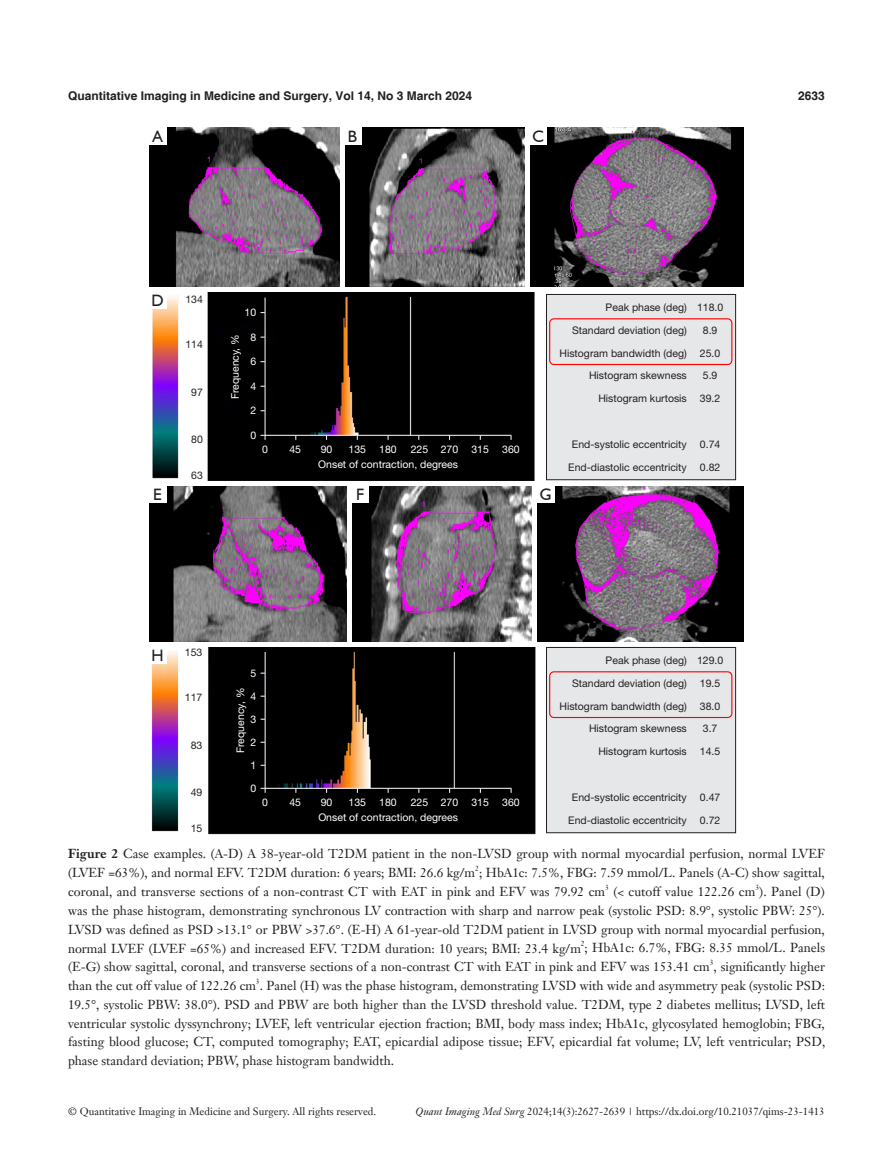
<style>
.page{position:relative;width:893px;height:1170px;background:#fff}
.page>*{position:absolute;margin:0;border:0;box-sizing:border-box;transform-origin:0 0}
.t1{font:16.5px "Humanist 521 BT";color:#231f20}
.t2{font:12.75px/18.8px "Janson Text LT";color:#231f20;text-align:justify}
.t3{font:700 12px "Helvetica";color:#231f20}
.t4{font:10.5px/22.8px "Helvetica Neue LT Pro";color:#231f20}
.t5{font:10.5px "Janson Text LT";color:#231f20}
.t6{font:10.5px/23.1px "Helvetica Neue LT Pro";color:#fff;text-align:justify}
.t7{font:7.5px "Janson Text LT";color:#231f20}
.s1{font-weight:700}
.s2{font-style:italic}
</style>
<div class="page">
<img style="left:149px;top:128px;width:595px;height:706px">
<hr style="left:265px;top:297px;width:1px;height:138px;background:#fff">
<hr style="left:265px;top:652px;width:1px;height:136px;background:#fff">
<div style="left:149px;top:128px;width:17px;height:17px;background:#fff"></div>
<div style="left:149px;top:485px;width:17px;height:17px;background:#fff"></div>
<div style="left:344px;top:128px;width:17px;height:17px;background:#fff"></div>
<div style="left:352px;top:485px;width:17px;height:17px;background:#fff"></div>
<div style="left:530px;top:128px;width:17px;height:17px;background:#fff"></div>
<div style="left:537px;top:485px;width:17px;height:17px;background:#fff"></div>
<div style="left:149px;top:292px;width:17px;height:17px;background:#fff"></div>
<div style="left:149px;top:646px;width:17px;height:17px;background:#fff"></div>
<hr style="left:149px;top:288px;width:595px;height:4px;background:#fff">
<hr style="left:149px;top:642px;width:595px;height:4px;background:#fff">
<hr style="left:149px;top:481px;width:595px;height:4px;background:#fff">
<hr style="left:340px;top:128px;width:4px;height:160px;background:#fff">
<div style="left:347px;top:482px;width:5px;height:160px;background:#fff"></div>
<div style="left:525px;top:128px;width:5px;height:160px;background:#fff"></div>
<hr style="left:533px;top:482px;width:4px;height:160px;background:#fff">
<hr style="left:265px;top:435px;width:246px;height:1px;background:#fff">
<hr style="left:265px;top:787px;width:246px;height:1px;background:#fff">
<svg style="left:261px;top:435px;width:5px;height:5px"></svg>
<svg style="left:261px;top:787px;width:5px;height:5px"></svg>
<div style="left:546px;top:294px;width:190px;height:185px;background:#e6e7e9"></div>
<div style="left:546px;top:294px;width:190px;height:186px;border:1px solid #231f20"></div>
<div style="left:549px;top:318px;width:183px;height:47px;border:1px solid #f00;border-radius:4px"></div>
<div style="left:546px;top:647px;width:190px;height:185px;background:#e6e7e9"></div>
<div style="left:546px;top:647px;width:190px;height:186px;border:1px solid #231f20"></div>
<div style="left:549px;top:671px;width:183px;height:47px;border:1px solid #f00;border-radius:4px"></div>
<p class="t3" style="left:68px;top:88px;width:406px">Quantitative Imaging in Medicine and Surgery, Vol 14, No 3 March 2024</p>
<p class="t3" style="left:798px;top:88px;width:28px">2633</p>
<p class="t1" style="left:152px;top:126px;width:12px">A</p>
<p class="t1" style="left:348px;top:126px;width:11px">B</p>
<p class="t1" style="left:532px;top:126px;width:13px">C</p>
<p class="t1" style="left:151px;top:290px;width:14px">D</p>
<p class="t1" style="left:153px;top:484px;width:10px">E</p>
<p class="t4" style="left:185px;top:287px;width:19px">134</p>
<p class="t4" style="left:185px;top:332px;width:19px">114</p>
<p class="t4" style="left:191px;top:380px;width:13px">97</p>
<p class="t4" style="left:191px;top:427px;width:13px">80</p>
<p class="t4" style="left:191px;top:463px;width:13px">63</p>
<p class="t6" style="left:245px;top:301px;width:13px">10</p>
<p class="t6" style="left:250px;top:325px;width:7px">8</p>
<p class="t6" style="left:250px;top:350px;width:7px">6</p>
<p class="t6" style="left:250px;top:374px;width:7px">4</p>
<p class="t6" style="left:250px;top:399px;width:7px">2</p>
<p class="t6" style="left:250px;top:423px;width:7px">0</p>
<p class="t6" style="left:223px;top:399px;width:66px;rotate:-90deg">Frequency, %</p>
<p class="t6" style="left:262px;top:437px;width:7px">0</p>
<p class="t6" style="left:289px;top:437px;width:13px">45</p>
<p class="t6" style="left:321px;top:437px;width:13px">90</p>
<p class="t6" style="left:348px;top:437px;width:19px">135</p>
<p class="t6" style="left:379px;top:437px;width:19px">180</p>
<p class="t6" style="left:411px;top:437px;width:49px">225 270</p>
<p class="t6" style="left:471px;top:437px;width:19px">315</p>
<p class="t6" style="left:502px;top:437px;width:19px">360</p>
<p class="t6" style="left:318px;top:452px;width:141px">Onset of contraction, degrees</p>
<p class="t1" style="left:356px;top:484px;width:10px">F</p>
<p class="t1" style="left:540px;top:484px;width:13px">G</p>
<p class="t4" style="left:559px;top:295px;width:129px;text-align:right">Peak phase (deg)<br>Standard deviation (deg)<br>Histogram bandwidth (deg)<br>Histogram skewness<br>Histogram kurtosis</p>
<p class="t4" style="left:568px;top:432px;width:120px;text-align:center">End-systolic eccentricity<br>End-diastolic eccentricity</p>
<p class="t4" style="left:697px;top:295px;width:28px">118.0<br>8.9<br>25.0<br>5.9<br>39.2</p>
<p class="t4" style="left:700px;top:432px;width:22px">0.74<br>0.82</p>
<p class="t1" style="left:151px;top:645px;width:14px">H</p>
<p class="t4" style="left:185px;top:640px;width:19px">153</p>
<p class="t4" style="left:185px;top:685px;width:19px">117</p>
<p class="t4" style="left:191px;top:733px;width:13px">83</p>
<p class="t4" style="left:191px;top:780px;width:13px">49</p>
<p class="t4" style="left:191px;top:816px;width:13px">15</p>
<p class="t6" style="left:250px;top:661px;width:7px">5<br>4<br>3<br>2<br>1<br>0</p>
<p class="t6" style="left:229px;top:752px;width:66px;rotate:-90deg">Frequency, %</p>
<p class="t6" style="left:262px;top:790px;width:7px">0</p>
<p class="t6" style="left:289px;top:790px;width:13px">45</p>
<p class="t6" style="left:321px;top:790px;width:13px">90</p>
<p class="t6" style="left:349px;top:790px;width:19px">135</p>
<p class="t6" style="left:379px;top:790px;width:19px">180</p>
<p class="t6" style="left:411px;top:790px;width:49px">225 270</p>
<p class="t6" style="left:471px;top:790px;width:19px">315</p>
<p class="t6" style="left:502px;top:790px;width:19px">360</p>
<p class="t6" style="left:318px;top:805px;width:141px">Onset of contraction, degrees</p>
<p class="t4" style="left:559px;top:648px;width:129px;text-align:right">Peak phase (deg)<br>Standard deviation (deg)<br>Histogram bandwidth (deg)<br>Histogram skewness<br>Histogram kurtosis</p>
<p class="t4" style="left:568px;top:785px;width:120px;text-align:center">End-systolic eccentricity<br>End-diastolic eccentricity</p>
<p class="t4" style="left:697px;top:648px;width:28px">129.0<br>19.5<br>38.0<br>3.7<br>14.5</p>
<p class="t4" style="left:700px;top:785px;width:22px">0.47<br>0.72</p>
<p class="t2" style="left:68px;top:843px;width:758px;line-height:19.5px"><span class="s1">Figure 2</span> Case examples. (A-D) A 38-year-old T2DM patient in the non-LVSD group with normal myocardial perfusion, normal LVEF (LVEF =63%), and normal EFV. T2DM duration: 6 years; BMI: 26.6 kg/m ; HbA1c: 7.5%, FBG: 7.59 mmol/L. Panels (A-C) show sagittal,</p>
<p class="t7" style="left:475px;top:863px;width:5px">2</p>
<p class="t2" style="left:68px;top:882px;width:539px">coronal, and transverse sections of a non-contrast CT with EAT in pink and EFV was 79.92 cm</p>
<p class="t7" style="left:605px;top:882px;width:5px">3</p>
<p class="t2" style="left:613px;top:882px;width:213px">(&lt; cutoff value 122.26 cm ). Panel (D)</p>
<p class="t7" style="left:755px;top:882px;width:5px">3</p>
<p class="t2" style="left:68px;top:901px;width:758px">was the phase histogram, demonstrating synchronous LV contraction with sharp and narrow peak (systolic PSD: 8.9°, systolic PBW: 25°).<br>LVSD was defined as PSD &gt;13.1° or PBW &gt;37.6°. (E-H) A 61-year-old T2DM patient in LVSD group with normal myocardial perfusion, normal LVEF (LVEF =65%) and increased EFV. T2DM duration: 10 years; BMI: 23.4 kg/m ; HbA1c: 6.7%, FBG: 8.35 mmol/L. Panels</p>
<p class="t7" style="left:581px;top:938px;width:5px">2</p>
<p class="t2" style="left:68px;top:957px;width:758px">(E-G) show sagittal, coronal, and transverse sections of a non-contrast CT with EAT in pink and EFV was 153.41 cm , significantly higher</p>
<p class="t7" style="left:710px;top:957px;width:5px">3</p>
<p class="t2" style="left:68px;top:976px;width:758px">than the cut off value of 122.26 cm . Panel (H) was the phase histogram, demonstrating LVSD with wide and asymmetry peak (systolic PSD:</p>
<p class="t7" style="left:256px;top:976px;width:5px">3</p>
<p class="t2" style="left:68px;top:994px;width:759px">19.5°, systolic PBW: 38.0°). PSD and PBW are both higher than the LVSD threshold value. T2DM, type 2 diabetes mellitus; LVSD, left ventricular systolic dyssynchrony; LVEF, left ventricular ejection fraction; BMI, body mass index; HbA1c, glycosylated hemoglobin; FBG, fasting blood glucose; CT, computed tomography; EAT, epicardial adipose tissue; EFV, epicardial fat volume; LV, left ventricular; PSD, phase standard deviation; PBW, phase histogram bandwidth.</p>
<p class="t5" style="left:68px;top:1104px;width:310px">© Quantitative Imaging in Medicine and Surgery. All rights reserved.</p>
<p class="t5" style="left:416px;top:1104px;width:411px"><span class="s2">Quant Imaging Med Surg</span> 2024;14(3):2627-2639 | https://dx.doi.org/10.21037/qims-23-1413</p>
</div>
